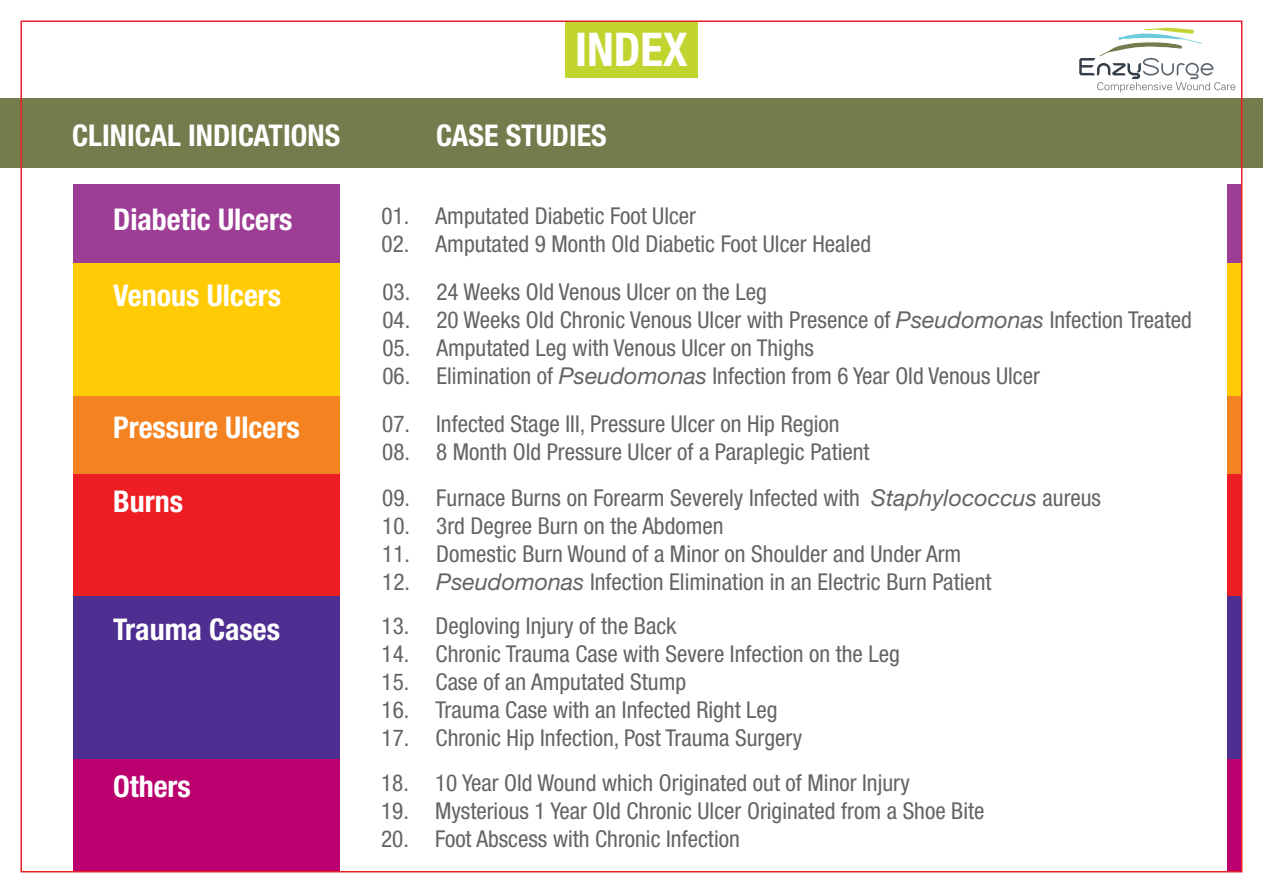
<style>
.page{position:relative;width:1263px;height:893px;background:#fff}
.page>*{position:absolute;margin:0;border:0;box-sizing:border-box;transform-origin:0 0}
.t1{font:700 condensed 46.5px "Helvetica Neue";color:#fff}
.t2{font:700 condensed 30px "Helvetica Neue";color:#fff}
.t3{font:condensed 23.25px "Helvetica Neue";color:#636466}
.s1{font-style:italic;font-stretch:normal}
</style>
<div class="page">
<div style="left:0;top:99px;width:1263px;height:69px;background:#767b4d"></div>
<div style="left:565px;top:22px;width:133px;height:56px;background:#c1d42f"></div>
<div style="left:73px;top:184px;width:267px;height:80px;background:#9d3d96"></div>
<div style="left:73px;top:264px;width:267px;height:132px;background:#ffcb05"></div>
<div style="left:73px;top:396px;width:267px;height:78px;background:#f58220"></div>
<div style="left:73px;top:474px;width:267px;height:122px;background:#ed1d24"></div>
<div style="left:73px;top:596px;width:267px;height:163px;background:#4e2f91"></div>
<div style="left:73px;top:759px;width:267px;height:112px;background:#ba006f"></div>
<div style="left:1227px;top:184px;width:15px;height:80px;background:#9d3d96"></div>
<div style="left:1227px;top:264px;width:15px;height:132px;background:#ffcb05"></div>
<div style="left:1227px;top:396px;width:15px;height:78px;background:#f58220"></div>
<div style="left:1227px;top:474px;width:15px;height:122px;background:#ed1d24"></div>
<div style="left:1227px;top:596px;width:15px;height:163px;background:#4e2f91"></div>
<div style="left:1227px;top:759px;width:15px;height:112px;background:#ba006f"></div>
<svg style="left:1079px;top:28px;width:156px;height:64px"></svg>
<h1 class="t1" style="left:575px;top:22px;width:114px">INDEX</h1>
<p class="t2" style="left:72px;top:117px;width:270px">CLINICAL INDICATIONS</p>
<p class="t2" style="left:436px;top:117px;width:172px">CASE STUDIES</p>
<p class="t2" style="left:113px;top:201px;width:181px">Diabetic Ulcers</p>
<p class="t2" style="left:113px;top:277px;width:170px">Venous Ulcers</p>
<p class="t2" style="left:113px;top:409px;width:188px">Pressure Ulcers</p>
<p class="t2" style="left:113px;top:483px;width:71px">Burns</p>
<p class="t2" style="left:113px;top:611px;width:169px">Trauma Cases</p>
<p class="t2" style="left:113px;top:768px;width:79px">Others</p>
<p class="t3" style="left:382px;top:202px;width:316px">01. Amputated Diabetic Foot Ulcer</p>
<p class="t3" style="left:382px;top:230px;width:491px">02. Amputated 9 Month Old Diabetic Foot Ulcer Healed</p>
<p class="t3" style="left:382px;top:279px;width:386px">03. 24 Weeks Old Venous Ulcer on the Leg</p>
<p class="t3" style="left:382px;top:306px;width:811px">04. 20 Weeks Old Chronic Venous Ulcer with Presence of <span class="s1">Pseudomonas</span> Infection Treated</p>
<p class="t3" style="left:382px;top:334px;width:433px">05. Amputated Leg with Venous Ulcer on Thighs</p>
<p class="t3" style="left:382px;top:362px;width:659px">06. Elimination of <span class="s1">Pseudomonas</span> Infection from 6 Year Old Venous Ulcer</p>
<p class="t3" style="left:382px;top:410px;width:459px">07. Infected Stage III, Pressure Ulcer on Hip Region</p>
<p class="t3" style="left:382px;top:438px;width:489px">08. 8 Month Old Pressure Ulcer of a Paraplegic Patient</p>
<p class="t3" style="left:382px;top:484px;width:720px">09. Furnace Burns on Forearm Severely Infected with <span class="s1">Staphylococcus</span> aureus</p>
<p class="t3" style="left:382px;top:512px;width:343px">10. 3rd Degree Burn on the Abdomen</p>
<p class="t3" style="left:382px;top:540px;width:581px">11. Domestic Burn Wound of a Minor on Shoulder and Under Arm</p>
<p class="t3" style="left:382px;top:568px;width:611px">12. <span class="s1">Pseudomonas</span> Infection Elimination in an Electric Burn Patient</p>
<p class="t3" style="left:382px;top:612px;width:296px">13. Degloving Injury of the Back</p>
<p class="t3" style="left:382px;top:640px;width:520px">14. Chronic Trauma Case with Severe Infection on the Leg</p>
<p class="t3" style="left:382px;top:668px;width:306px">15. Case of an Amputated Stump</p>
<p class="t3" style="left:382px;top:696px;width:398px">16. Trauma Case with an Infected Right Leg</p>
<p class="t3" style="left:382px;top:724px;width:422px">17. Chronic Hip Infection, Post Trauma Surgery</p>
<p class="t3" style="left:381px;top:769px;width:530px">18. 10 Year Old Wound which Originated out of Minor Injury</p>
<p class="t3" style="left:381px;top:797px;width:605px">19. Mysterious 1 Year Old Chronic Ulcer Originated from a Shoe Bite</p>
<p class="t3" style="left:381px;top:825px;width:360px">20. Foot Abscess with Chronic Infection</p>
</div>
